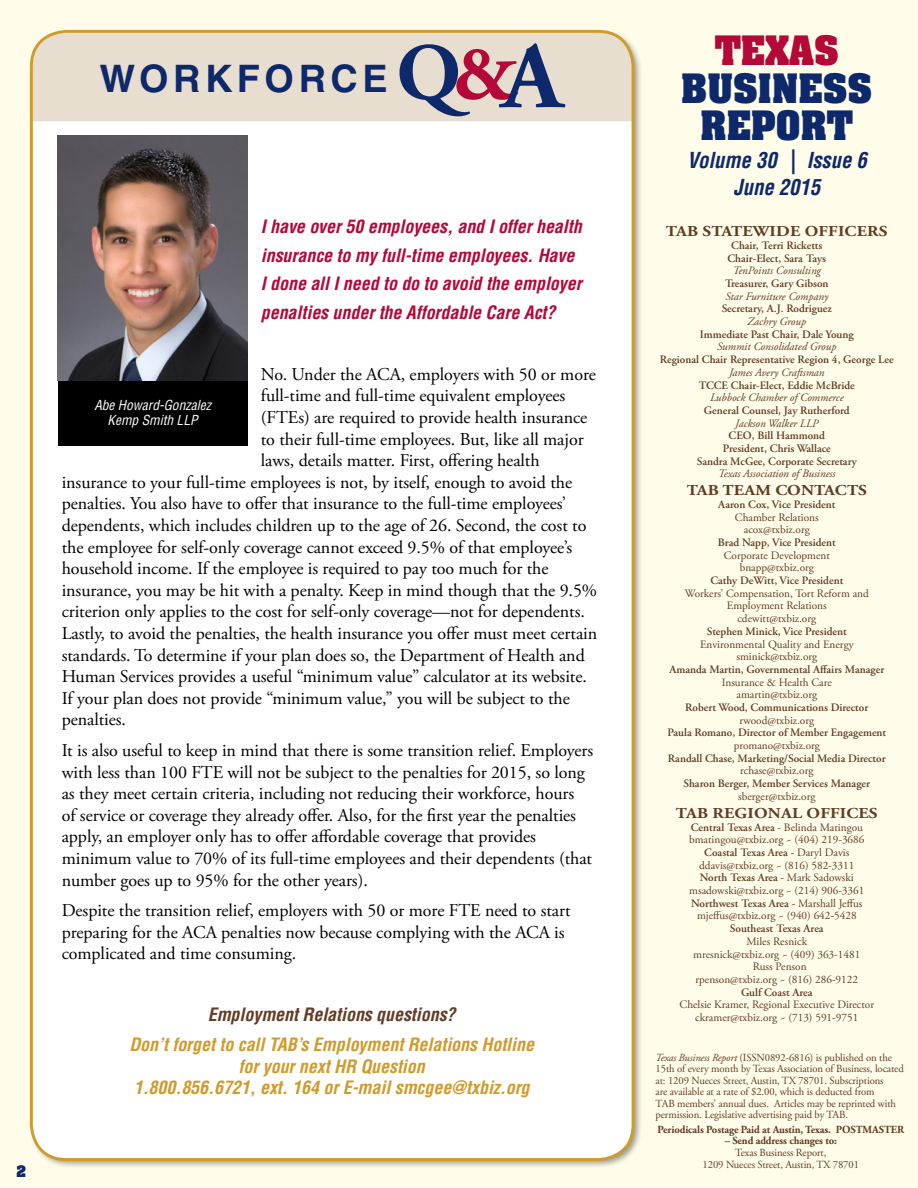
<style>
.page{position:relative;width:918px;height:1188px;background:#fffde9}
.page>*{position:absolute;margin:0;border:0;box-sizing:border-box;transform-origin:0 0}
.t1{font:700 80.55px "Adobe Garamond Pro";color:#0e296b}
.t2{font:700 37.95px "Helvetica LT Std";letter-spacing:.12em;color:#0e296b}
.t3{font:700 34.5px/37.5px "Aachen Std";color:#0e296b;text-align:center}
.t4{font:700 34.5px "Aachen Std";color:#b30838}
.t5{font:italic 700 condensed 21.6px/27px "Helvetica LT Std";color:#0e296b;text-align:center;scale:.96 1}
.t6{font:18px/21.6px "Adobe Garamond Pro";letter-spacing:-.005em;color:#000}
.t7{font:italic 700 condensed 18px/28.5px "Helvetica LT Std";letter-spacing:-.005em;color:#b30838}
.t8{font:italic 700 condensed 18px/21.6px "Helvetica LT Std";letter-spacing:-.005em;color:#d09b2c;text-align:center}
.t9{font:italic 700 condensed 18px "Helvetica LT Std";letter-spacing:-.005em;color:#623c25}
.t10{font:700 15.15px "Adobe Garamond Pro";letter-spacing:.015em;color:#623c25;scale:1.14 1}
.t11{font:italic condensed 13.5px/15px "Helvetica LT Std";color:#fff;text-align:center}
.t12{font:700 13.5px "Aachen Std";color:#0e296b}
.t13{font:11.4px/12.8px "Adobe Garamond Pro";color:#623c25;text-align:center}
.t14{font:600 11.4px/12.8px "Adobe Garamond Pro";color:#623c25;text-align:center}
.t15{font:italic 11.4px "Adobe Garamond Pro";color:#623c25}
.t16{font:10.95px/11.6px "Adobe Garamond Pro";letter-spacing:-.01em;color:#623c25}
.t17{font:700 10.95px "Adobe Garamond Pro";letter-spacing:-.01em;color:#623c25}
.s1{font-size:77.7px;color:#b30838}
.s2{font-size:94.35px}
.s3{font-weight:600}
.s4{font-style:italic}
</style>
<div class="page">
<div style="left:28px;top:28px;width:614px;height:1141px;background:#000;opacity:.4"></div>
<div style="left:31px;top:31px;width:602px;height:1129px;background:#fff;border-radius:35px"></div>
<div style="left:31px;top:31px;width:602px;height:90px;background:#e7ded0"></div>
<div style="left:58px;top:381px;width:189px;height:64px;background:#000"></div>
<img style="left:58px;top:135px;width:189px;height:246px">
<p class="t12" style="left:17px;top:1162px;width:11px">2</p>
<h2 class="t2" style="left:100px;top:56px;width:290px">WORKFORCE</h2>
<h1 class="t1" style="left:396px;top:26px;width:168px">Q<span class="s1">&amp;</span><span class="s2">A</span></h1>
<h3 class="t4" style="left:715px;top:26px;width:126px">TEXAS</h3>
<h3 class="t3" style="left:681px;top:70px;width:193px">BUSINESS<br>REPORT</h3>
<p class="t7" style="left:261px;top:213px;width:322px">I have over 50 employees, and I offer health insurance to my full-time employees. Have I done all I need to do to avoid the employer penalties under the Affordable Care Act?</p>
<p class="t6" style="left:261px;top:364px;width:337px">No. Under the ACA, employers with 50 or more</p>
<p class="t6" style="left:261px;top:386px;width:306px">full-time and full-time equivalent employees</p>
<p class="t6" style="left:261px;top:407px;width:328px">(FTEs) are required to provide health insurance</p>
<p class="t6" style="left:261px;top:429px;width:324px">to their full-time employees. But, like all major</p>
<p class="t6" style="left:261px;top:450px;width:280px">laws, details matter. First, offering health</p>
<p class="t6" style="left:62px;top:472px;width:512px">insurance to your full-time employees is not, by itself, enough to avoid the</p>
<p class="t6" style="left:62px;top:494px;width:506px">penalties. You also have to offer that insurance to the full-time employees’</p>
<p class="t6" style="left:62px;top:515px;width:526px">dependents, which includes children up to the age of 26. Second, the cost to</p>
<p class="t6" style="left:62px;top:537px;width:512px">the employee for self-only coverage cannot exceed 9.5% of that employee’s</p>
<p class="t6" style="left:62px;top:558px;width:488px">household income. If the employee is required to pay too much for the</p>
<p class="t6" style="left:62px;top:580px;width:537px">insurance, you may be hit with a penalty. Keep in mind though that the 9.5%</p>
<p class="t6" style="left:62px;top:602px;width:525px">criterion only applies to the cost for self-only coverage—not for dependents.</p>
<p class="t6" style="left:62px;top:623px;width:537px">Lastly, to avoid the penalties, the health insurance you offer must meet certain</p>
<p class="t6" style="left:62px;top:645px;width:525px">standards. To determine if your plan does so, the Department of Health and</p>
<p class="t6" style="left:62px;top:666px;width:527px">Human Services provides a useful “minimum value” calculator at its website.</p>
<p class="t6" style="left:62px;top:688px;width:510px">If your plan does not provide “minimum value,” you will be subject to the</p>
<p class="t6" style="left:62px;top:710px;width:66px">penalties.</p>
<p class="t6" style="left:62px;top:740px;width:533px">It is also useful to keep in mind that there is some transition relief. Employers with less than 100 FTE will not be subject to the penalties for 2015, so long as they meet certain criteria, including not reducing their workforce, hours<br>of service or coverage they already offer. Also, for the first year the penalties apply, an employer only has to offer affordable coverage that provides minimum value to 70% of its full-time employees and their dependents (that number goes up to 95% for the other years).</p>
<p class="t6" style="left:62px;top:900px;width:510px">Despite the transition relief, employers with 50 or more FTE need to start preparing for the ACA penalties now because complying with the ACA is complicated and time consuming.</p>
<p class="t11" style="left:94px;top:398px;width:118px">Abe Howard-Gonzalez<br>Kemp Smith LLP</p>
<p class="t9" style="left:208px;top:1003px;width:249px">Employment Relations questions?</p>
<p class="t8" style="left:129px;top:1034px;width:406px">Don’t forget to call TAB’s Employment Relations Hotline for your next HR Question<br>1.800.856.6721, ext. 164 or E-mail smcgee@txbiz.org</p>
<p class="t5" style="left:687px;top:147px;width:189px">Volume 30 | Issue 6<br>June 2015</p>
<p class="t10" style="left:666px;top:223px;width:196px">TAB STATEWIDE OFFICERS</p>
<p class="t14" style="left:727px;top:239px;width:100px">Chair, Terri Ricketts<br>Chair-Elect, Sara Tays</p>
<p class="t15" style="left:733px;top:264px;width:90px">TenPoints Consulting</p>
<p class="t14" style="left:725px;top:277px;width:105px">Treasurer, Gary Gibson</p>
<p class="t15" style="left:725px;top:289px;width:104px">Star Furniture Company</p>
<p class="t14" style="left:722px;top:303px;width:112px">Secretary, A.J. Rodriguez</p>
<p class="t15" style="left:748px;top:315px;width:60px">Zachry Group</p>
<p class="t14" style="left:700px;top:328px;width:155px">Immediate Past Chair, Dale Young</p>
<p class="t15" style="left:717px;top:340px;width:121px">Summit Consolidated Group</p>
<p class="t14" style="left:660px;top:353px;width:235px">Regional Chair Representative Region 4, George Lee</p>
<p class="t15" style="left:729px;top:365px;width:97px">James Avery Craftsman</p>
<p class="t14" style="left:699px;top:379px;width:158px">TCCE Chair-Elect, Eddie McBride</p>
<p class="t15" style="left:710px;top:391px;width:135px">Lubbock Chamber of Commerce</p>
<p class="t14" style="left:704px;top:404px;width:147px">General Counsel, Jay Rutherford</p>
<p class="t15" style="left:735px;top:416px;width:85px">Jackson Walker LLP</p>
<p class="t14" style="left:697px;top:429px;width:162px">CEO, Bill Hammond<br>President, Chris Wallace<br>Sandra McGee, Corporate Secretary</p>
<p class="t15" style="left:718px;top:467px;width:119px">Texas Association of Business</p>
<p class="t10" style="left:687px;top:482px;width:160px">TAB TEAM CONTACTS</p>
<p class="t14" style="left:718px;top:498px;width:119px">Aaron Cox, Vice President</p>
<p class="t13" style="left:735px;top:511px;width:85px">Chamber Relations acox@txbiz.org</p>
<p class="t14" style="left:718px;top:536px;width:119px">Brad Napp, Vice President</p>
<p class="t13" style="left:724px;top:549px;width:108px">Corporate Development bnapp@txbiz.org</p>
<p class="t14" style="left:710px;top:574px;width:134px">Cathy DeWitt, Vice President</p>
<p class="t13" style="left:685px;top:587px;width:186px">Workers’ Compensation, Tort Reform and<br>Employment Relations<br>cdewitt@txbiz.org</p>
<p class="t14" style="left:707px;top:625px;width:141px">Stephen Minick, Vice President</p>
<p class="t13" style="left:700px;top:638px;width:155px">Environmental Quality and Energy sminick@txbiz.org</p>
<p class="t14" style="left:669px;top:663px;width:216px">Amanda Martin, Governmental Affairs Manager</p>
<p class="t13" style="left:722px;top:676px;width:112px">Insurance &amp; Health Care amartin@txbiz.org</p>
<p class="t14" style="left:685px;top:701px;width:185px">Robert Wood, Communications Director</p>
<p class="t13" style="left:739px;top:714px;width:76px">rwood@txbiz.org</p>
<p class="t14" style="left:667px;top:727px;width:220px">Paula Romano, Director of Member Engagement</p>
<p class="t13" style="left:734px;top:739px;width:88px">promano@txbiz.org</p>
<p class="t14" style="left:668px;top:752px;width:219px">Randall Chase, Marketing/Social Media Director</p>
<p class="t13" style="left:740px;top:765px;width:75px">rchase@txbiz.org</p>
<p class="t14" style="left:684px;top:777px;width:188px">Sharon Berger, Member Services Manager</p>
<p class="t13" style="left:738px;top:790px;width:79px">sberger@txbiz.org</p>
<p class="t10" style="left:676px;top:804px;width:178px">TAB REGIONAL OFFICES</p>
<p class="t13" style="left:689px;top:821px;width:177px"><span class="s3">Central Texas Area</span> - Belinda Matingou bmatingou@txbiz.org ~ (404) 219-3686<br><span class="s3">Coastal Texas Area -</span> Daryl Davis ddavis@txbiz.org ~ (816) 582-3311<br><span class="s3">North Texas Area -</span> Mark Sadowski msadowski@txbiz.org ~ (214) 906-3361<br><span class="s3">Northwest Texas Area -</span> Marshall Jeffus mjeffus@txbiz.org ~ (940) 642-5428</p>
<p class="t14" style="left:730px;top:922px;width:95px">Southeast Texas Area</p>
<p class="t13" style="left:693px;top:935px;width:169px">Miles Resnick<br>mresnick@txbiz.org ~ (409) 363-1481<br>Russ Penson<br>rpenson@txbiz.org ~ (816) 286-9122</p>
<p class="t14" style="left:741px;top:986px;width:73px">Gulf Coast Area</p>
<p class="t13" style="left:680px;top:999px;width:196px">Chelsie Kramer, Regional Executive Director ckramer@txbiz.org ~ (713) 591-9751</p>
<p class="t16" style="left:656px;top:1052px;width:250px"><span class="s4">Texas Business Report</span> (ISSN0892-6816) is published on the 15th of every month by Texas Association of Business, located at: 1209 Nueces Street, Austin, TX 78701. Subscriptions<br>are available at a rate of $2.00, which is deducted from<br>TAB members’ annual dues. Articles may be reprinted with permission. Legislative advertising paid by TAB.</p>
<p class="t17" style="left:658px;top:1123px;width:248px">Periodicals Postage Paid at Austin, Texas. POSTMASTER</p>
<p class="t17" style="left:725px;top:1135px;width:114px">– Send address changes to:</p>
<p class="t16" style="left:703px;top:1147px;width:158px;text-align:center">Texas Business Report,<br>1209 Nueces Street, Austin, TX 78701</p>
</div>
